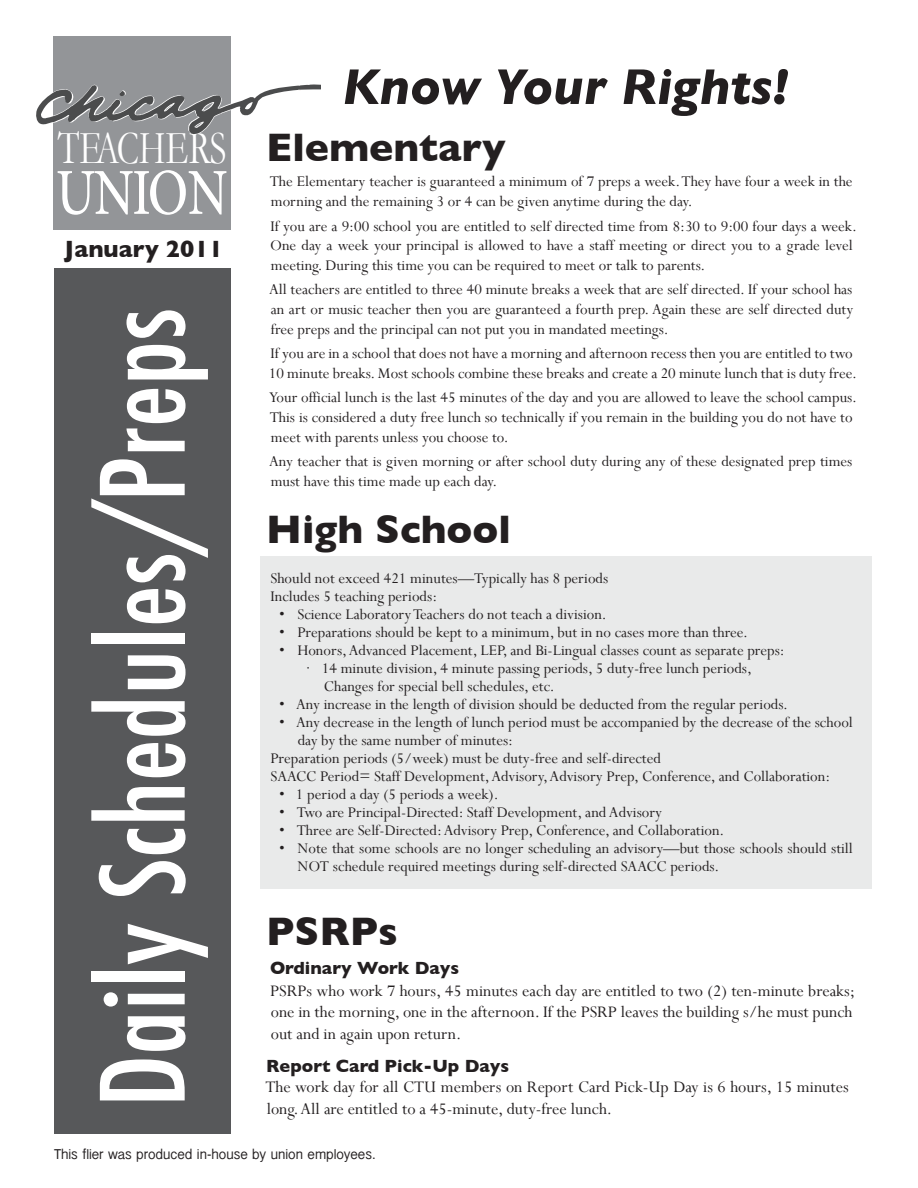
<style>
.page{position:relative;width:918px;height:1188px;background:#fff}
.page>*{position:absolute;margin:0;border:0;box-sizing:border-box;transform-origin:0 0}
.t1{font:500 condensed 112.5px "Futura";color:#fff}
.t2{font:500 65.7px "Minion Pro";letter-spacing:-.03em;color:#fff;scale:.82 1}
.t3{font:italic 700 51px "Gill Sans";color:#231f20}
.t4{font:47.55px "Garamond";color:#fff;scale:.74 1}
.t5{font:700 40.5px "Gill Sans";color:#231f20}
.t6{font:700 24px "Gill Sans";color:#231f20}
.t7{font:18px/21.6px "Perpetua";color:#231f20}
.t8{font:700 18px "Gill Sans";color:#231f20}
.t9{font:16.5px/19.8px "Perpetua";color:#231f20}
.t10{font:15px "Inai Mathi";color:#231f20}
</style>
<div class="page">
<div style="left:54px;top:269px;width:177px;height:865px;background:#57585a"></div>
<div style="left:54px;top:36px;width:177px;height:194px;background:#939598"></div>
<svg style="left:36px;top:83px;width:285px;height:52px"></svg>
<div style="left:260px;top:556px;width:612px;height:333px;background:#e9eaea"></div>
<p class="t4" style="left:58px;top:120px;width:230px">TEACHERS</p>
<p class="t2" style="left:56px;top:148px;width:211px">UNION</p>
<p class="t6" style="left:64px;top:235px;width:160px">January 2011</p>
<p class="t1" style="left:71px;top:1107px;width:801px;rotate:-90deg">Daily Schedules/Preps</p>
<p class="t3" style="left:342px;top:57px;width:448px">Know Your Rights!</p>
<p class="t5" style="left:266px;top:123px;width:241px">Elementary</p>
<p class="t9" style="left:270px;top:171px;width:584px">The Elementary teacher is guaranteed a minimum of 7 preps a week. They have four a week in the morning and the remaining 3 or 4 can be given anytime during the day.</p>
<p class="t9" style="left:270px;top:216px;width:589px">If you are a 9:00 school you are entitled to self directed time from 8:30 to 9:00 four days a week.<br>One day a week your principal is allowed to have a staff meeting or direct you to a grade level meeting. During this time you can be required to meet or talk to parents.</p>
<p class="t9" style="left:269px;top:279px;width:586px;text-align:justify">All teachers are entitled to three 40 minute breaks a week that are self directed. If your school has an art or music teacher then you are guaranteed a fourth prep. Again these are self directed duty free preps and the principal can not put you in mandated meetings.</p>
<p class="t9" style="left:269px;top:343px;width:590px">If you are in a school that does not have a morning and afternoon recess then you are entitled to two<br>10 minute breaks. Most schools combine these breaks and create a 20 minute lunch that is duty free.</p>
<p class="t9" style="left:269px;top:387px;width:589px">Your official lunch is the last 45 minutes of the day and you are allowed to leave the school campus.<br>This is considered a duty free lunch so technically if you remain in the building you do not have to meet with parents unless you choose to.</p>
<p class="t9" style="left:269px;top:451px;width:585px">Any teacher that is given morning or after school duty during any of these designated prep times must have this time made up each day.</p>
<p class="t5" style="left:266px;top:505px;width:246px">High School</p>
<p class="t9" style="left:271px;top:568px;width:339px">Should not exceed 421 minutes—Typically has 8 periods</p>
<p class="t9" style="left:271px;top:586px;width:168px">Includes 5 teaching periods:</p>
<p class="t9" style="left:279px;top:604px;width:329px">• Science Laboratory Teachers do not teach a division.</p>
<p class="t9" style="left:279px;top:622px;width:470px">• Preparations should be kept to a minimum, but in no cases more than three.</p>
<p class="t9" style="left:279px;top:640px;width:507px">• Honors, Advanced Placement, LEP, and Bi-Lingual classes count as separate preps:</p>
<p class="t9" style="left:324px;top:658px;width:429px;line-height:18px;text-indent:-18px">· 14 minute division, 4 minute passing periods, 5 duty-free lunch periods,<br>Changes for special bell schedules, etc.</p>
<p class="t9" style="left:279px;top:694px;width:510px">• Any increase in the length of division should be deducted from the regular periods.</p>
<p class="t9" style="left:298px;top:712px;width:557px;line-height:18px;text-indent:-18px">• Any decrease in the length of lunch period must be accompanied by the decrease of the school day by the same number of minutes:</p>
<p class="t9" style="left:270px;top:748px;width:392px">Preparation periods (5/week) must be duty-free and self-directed</p>
<p class="t9" style="left:271px;top:766px;width:561px">SAACC Period= Staff Development, Advisory, Advisory Prep, Conference, and Collaboration:</p>
<p class="t9" style="left:279px;top:784px;width:221px">• 1 period a day (5 periods a week).</p>
<p class="t9" style="left:279px;top:802px;width:384px">• Two are Principal-Directed: Staff Development, and Advisory</p>
<p class="t9" style="left:279px;top:820px;width:447px">• Three are Self-Directed: Advisory Prep, Conference, and Collaboration.</p>
<p class="t9" style="left:297px;top:838px;width:557px;line-height:18px;text-indent:-18px">• Note that some schools are no longer scheduling an advisory—but those schools should still<br>NOT schedule required meetings during self-directed SAACC periods.</p>
<p class="t5" style="left:266px;top:907px;width:133px">PSRPs</p>
<p class="t8" style="left:270px;top:958px;width:191px">Ordinary Work Days</p>
<p class="t7" style="left:270px;top:979px;width:586px">PSRPs who work 7 hours, 45 minutes each day are entitled to two (2) ten-minute breaks; one in the morning, one in the afternoon. If the PSRP leaves the building s/he must punch out and in again upon return.</p>
<p class="t8" style="left:266px;top:1055px;width:244px">Report Card Pick-Up Days</p>
<p class="t7" style="left:265px;top:1076px;width:585px">The work day for all CTU members on Report Card Pick-Up Day is 6 hours, 15 minutes long. All are entitled to a 45-minute, duty-free lunch.</p>
<p class="t10" style="left:54px;top:1146px;width:323px">This flier was produced in-house by union employees.</p>
</div>
